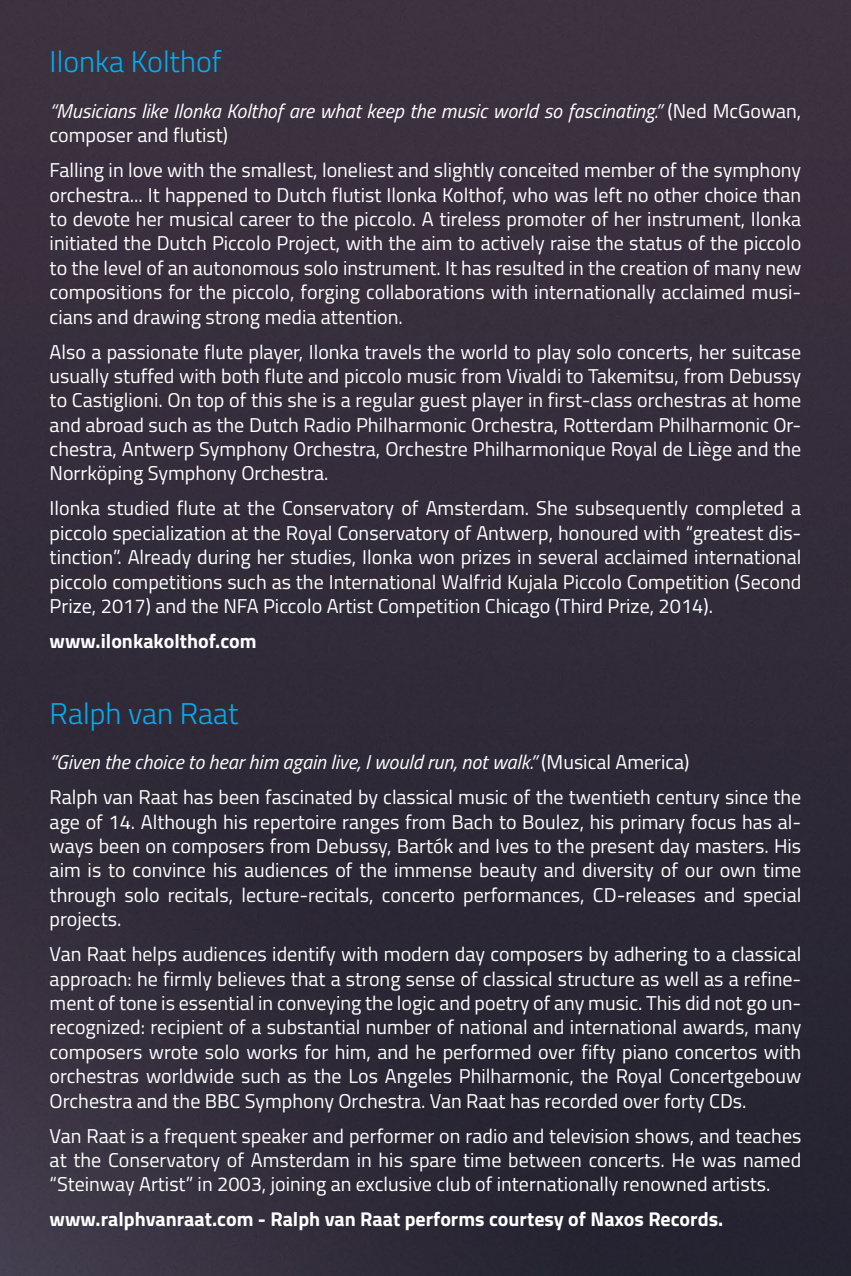
<style>
.page{position:relative;width:851px;height:1276px;background:#fff}
.page>*{position:absolute;margin:0;border:0;box-sizing:border-box;transform-origin:0 0}
.t1{font:300 30px "Titillium";color:#00aeef}
.t2{font:20px/24.5px "Titillium";color:#fff;text-align:justify}
.t3{font:italic 20px/24.5px "Titillium";color:#fff}
.t4{font:700 20px "Titillium";color:#fff}
.s1{font-style:normal}
.s2{font-style:italic}
</style>
<div class="page">
<img style="left:0;top:0;width:850px;height:1276px">
<h1 class="t1" style="left:50px;top:40px;width:173px">Ilonka Kolthof</h1>
<p class="t3" style="left:50px;top:97px;width:753px">“Musicians like Ilonka Kolthof are what keep the music world so fascinating.” <span class="s1">(Ned McGowan, composer and flutist)</span></p>
<p class="t2" style="left:50px;top:157px;width:753px">Falling in love with the smallest, loneliest and slightly conceited member of the symphony orchestra... It happened to Dutch flutist Ilonka Kolthof, who was left no other choice than to devote her musical career to the piccolo. A tireless promoter of her instrument, Ilonka initiated the Dutch Piccolo Project, with the aim to actively raise the status of the piccolo to the level of an autonomous solo instrument. It has resulted in the creation of many new compositions for the piccolo, forging collaborations with internationally acclaimed musi&shy;cians and drawing strong media attention.</p>
<p class="t2" style="left:50px;top:338px;width:753px">Also a passionate flute player, Ilonka travels the world to play solo concerts, her suitcase usually stuffed with both flute and piccolo music from Vivaldi to Takemitsu, from Debussy to Castiglioni. On top of this she is a regular guest player in first-class orchestras at home and abroad such as the Dutch Radio Philharmonic Orchestra, Rotterdam Philharmonic Or&shy;chestra, Antwerp Symphony Orchestra, Orchestre Philharmonique Royal de Liège and the Norrköping Symphony Orchestra.</p>
<p class="t2" style="left:50px;top:495px;width:753px">Ilonka studied flute at the Conservatory of Amsterdam. She subsequently completed a piccolo specialization at the Royal Conservatory of Antwerp, honoured with “greatest dis&shy;tinction”. Already during her studies, Ilonka won prizes in several acclaimed international piccolo competitions such as the International Walfrid Kujala Piccolo Competition (Second Prize, 2017) and the NFA Piccolo Artist Competition Chicago (Third Prize, 2014).</p>
<p class="t4" style="left:50px;top:626px;width:208px">www.ilonkakolthof.com</p>
<h1 class="t1" style="left:50px;top:691px;width:190px">Ralph van Raat</h1>
<p class="t2" style="left:50px;top:744px;width:753px;line-height:35px"><span class="s2">“Given the choice to hear him again live, I would run, not walk.”</span> (Musical America)<br>Ralph van Raat has been fascinated by classical music of the twentieth century since the</p>
<p class="t2" style="left:50px;top:808px;width:753px">age of 14. Although his repertoire ranges from Bach to Boulez, his primary focus has al&shy;ways been on composers from Debussy, Bartók and Ives to the present day masters. His aim is to convince his audiences of the immense beauty and diversity of our own time through solo recitals, lecture-recitals, concerto performances, CD-releases and special projects.</p>
<p class="t2" style="left:50px;top:941px;width:753px">Van Raat helps audiences identify with modern day composers by adhering to a classical approach: he firmly believes that a strong sense of classical structure as well as a refine&shy;ment of tone is essential in conveying the logic and poetry of any music. This did not go un&shy;recognized: recipient of a substantial number of national and international awards, many composers wrote solo works for him, and he performed over fifty piano concertos with orchestras worldwide such as the Los Angeles Philharmonic, the Royal Concertgebouw Orchestra and the BBC Symphony Orchestra. Van Raat has recorded over forty CDs.</p>
<p class="t2" style="left:50px;top:1122px;width:753px">Van Raat is a frequent speaker and performer on radio and television shows, and teaches at the Conservatory of Amsterdam in his spare time between concerts. He was named “Steinway Artist” in 2003, joining an exclusive club of internationally renowned artists.</p>
<p class="t4" style="left:50px;top:1204px;width:675px">www.ralphvanraat.com - Ralph van Raat performs courtesy of Naxos Records.</p>
</div>
